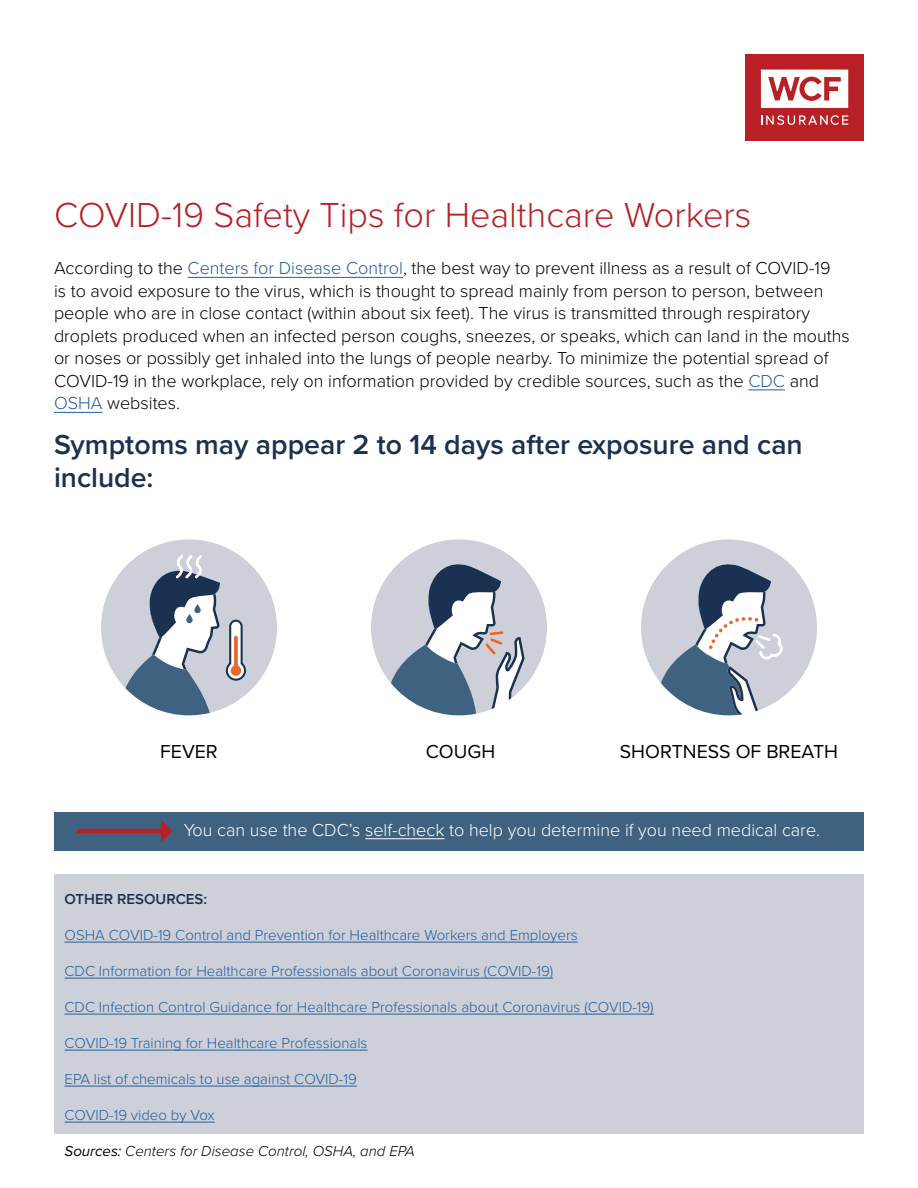
<style>
.page{position:relative;width:918px;height:1188px;background:#fff}
.page>*{position:absolute;margin:0;border:0;box-sizing:border-box;transform-origin:0 0}
.t1{font:300 36px "Proxima Nova";color:#b82026}
.t2{font:600 28.5px/33px "Proxima Nova";color:#1b3151}
.t3{font:19.5px "Proxima Nova";color:#000}
.t4{font:300 18px/22.5px "Proxima Nova";color:#000}
.t5{font:300 18px "Proxima Nova";color:#fff}
.t6{font:300 15px "Proxima Nova";color:#215e9e}
.t7{font:italic 300 15px "Proxima Nova";color:#000}
.t8{font:600 15px "Proxima Nova";color:#1b3151}
.s1{color:#215e9e}
.s2{font-weight:400}
</style>
<div class="page">
<div style="left:54px;top:875px;width:810px;height:259px;background:#cdd0d9"></div>
<div style="left:745px;top:54px;width:119px;height:86px;background:#b82026"></div>
<svg style="left:761px;top:115px;width:87px;height:10px"></svg>
<svg style="left:761px;top:70px;width:87px;height:38px"></svg>
<hr style="left:188px;top:277px;width:215px;height:1px;background:#215e9e">
<hr style="left:748px;top:390px;width:37px;height:1px;background:#215e9e">
<hr style="left:54px;top:412px;width:49px;height:1px;background:#215e9e">
<div style="left:54px;top:812px;width:810px;height:38px;background:#406281"></div>
<hr style="left:365px;top:838px;width:79px;height:1px;background:#fff">
<hr style="left:77px;top:829px;width:88px;height:4px;background:#b82026">
<svg style="left:161px;top:820px;width:12px;height:22px"></svg>
<svg style="left:101px;top:539px;width:176px;height:176px"></svg>
<svg style="left:194px;top:604px;width:7px;height:9px"></svg>
<svg style="left:186px;top:614px;width:7px;height:9px"></svg>
<svg style="left:371px;top:539px;width:176px;height:176px"></svg>
<svg style="left:641px;top:539px;width:176px;height:176px"></svg>
<hr style="left:65px;top:942px;width:513px;height:1px;background:#215e9e">
<hr style="left:65px;top:978px;width:488px;height:1px;background:#215e9e">
<hr style="left:65px;top:1014px;width:589px;height:1px;background:#215e9e">
<hr style="left:65px;top:1050px;width:302px;height:1px;background:#215e9e">
<hr style="left:65px;top:1086px;width:292px;height:1px;background:#215e9e">
<hr style="left:65px;top:1122px;width:150px;height:1px;background:#215e9e">
<h1 class="t1" style="left:54px;top:188px;width:699px">COVID-19 Safety Tips for Healthcare Workers</h1>
<p class="t4" style="left:54px;top:256px;width:797px">According to the <span class="s1">Centers for Disease Control</span>, the best way to prevent illness as a result of COVID-19<br>is to avoid exposure to the virus, which is thought to spread mainly from person to person, between people who are in close contact (within about six feet). The virus is transmitted through respiratory droplets produced when an infected person coughs, sneezes, or speaks, which can land in the mouths or noses or possibly get inhaled into the lungs of people nearby. To minimize the potential spread of COVID-19 in the workplace, rely on information provided by credible sources, such as the <span class="s1">CDC</span> and <span class="s1">OSHA</span> websites.</p>
<h2 class="t2" style="left:54px;top:428px;width:750px">Symptoms may appear 2 to 14 days after exposure and can include:</h2>
<p class="t3" style="left:160px;top:737px;width:59px">FEVER</p>
<p class="t3" style="left:426px;top:737px;width:71px">COUGH</p>
<p class="t3" style="left:620px;top:737px;width:220px">SHORTNESS OF BREATH</p>
<p class="t5" style="left:184px;top:816px;width:638px">You can use the CDC’s self-check to help you determine if you need medical care.</p>
<p class="t8" style="left:65px;top:887px;width:144px">OTHER RESOURCES:</p>
<p class="t6" style="left:65px;top:923px;width:515px">OSHA COVID-19 Control and Prevention for Healthcare Workers and Employers</p>
<p class="t6" style="left:65px;top:959px;width:490px">CDC Information for Healthcare Professionals about Coronavirus (COVID-19)</p>
<p class="t6" style="left:65px;top:995px;width:591px">CDC Infection Control Guidance for Healthcare Professionals about Coronavirus (COVID-19)</p>
<p class="t6" style="left:65px;top:1031px;width:304px">COVID-19 Training for Healthcare Professionals</p>
<p class="t6" style="left:65px;top:1067px;width:294px">EPA list of chemicals to use against COVID-19</p>
<p class="t6" style="left:65px;top:1103px;width:152px">COVID-19 video by Vox</p>
<p class="t7" style="left:65px;top:1139px;width:352px"><span class="s2">Sources:</span> Centers for Disease Control, OSHA, and EPA</p>
</div>
